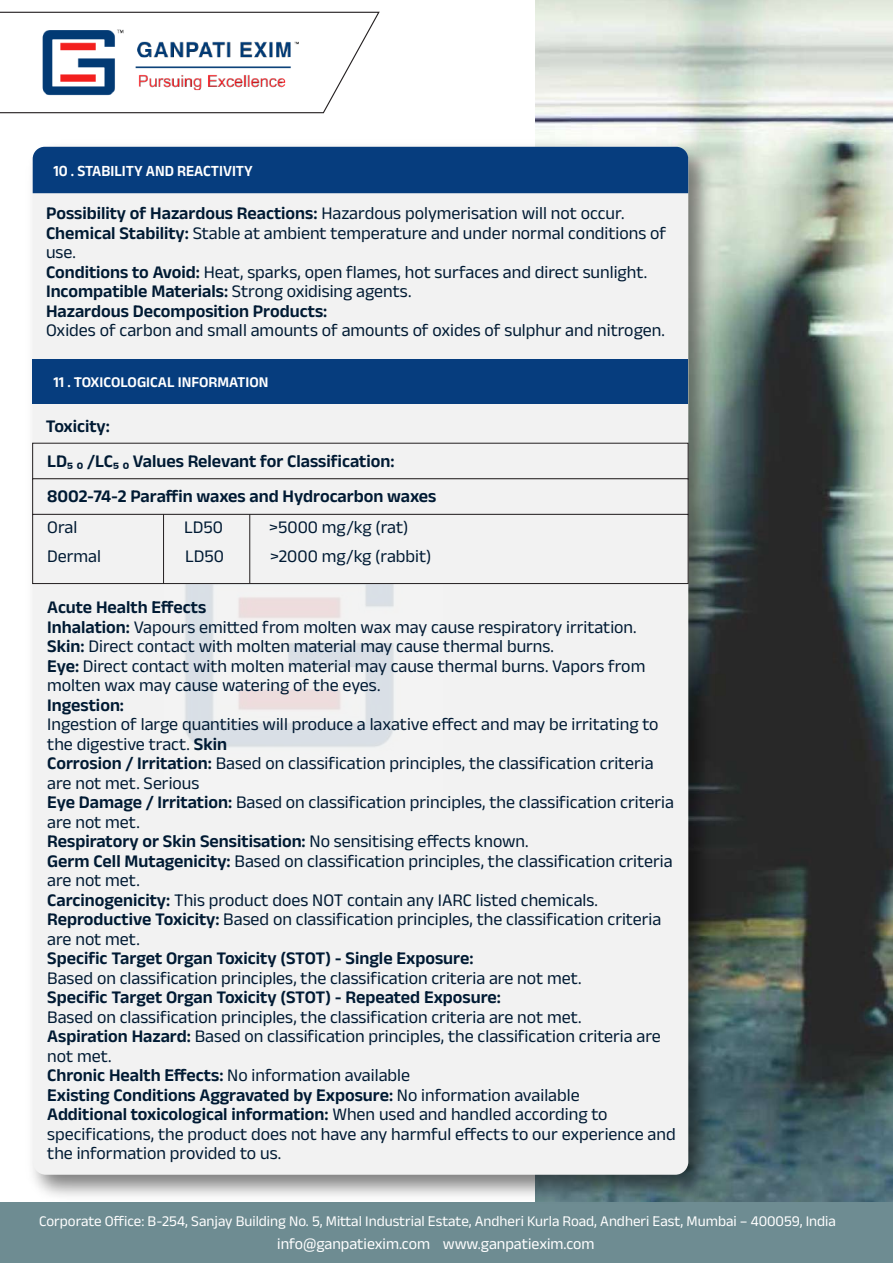
<style>
.page{position:relative;width:893px;height:1263px;background:#fff}
.page>*{position:absolute;margin:0;border:0;box-sizing:border-box;transform-origin:0 0}
.t1{font:18px/19.5px "Anek Devanagari";color:#001a33}
.t2{font:600 18px/35.1px "Anek Devanagari";color:#001a33}
.t3{font:15.9px "Anek Devanagari";color:#fff}
.t4{font:600 15.75px "Anek Devanagari";color:#fff;scale:.96 1}
.t5{font:600 15.15px "Anek Devanagari";color:#fff}
.t6{font:15px "Anek Devanagari";color:#fff}
.s1{font-weight:600}
</style>
<div class="page">
<img style="left:535px;top:0;width:358px;height:1202px">
<div style="left:0;top:1202px;width:893px;height:61px;background:#6e8c92"></div>
<svg style="left:0;top:11px;width:380px;height:103px"></svg>
<img style="left:31px;top:17px;width:279px;height:88px">
<img style="left:32px;top:134px;width:689px;height:1068px">
<div style="left:33px;top:147px;width:655px;height:1028px;background:#f2f2f2;border-radius:13px"></div>
<div style="left:33px;top:147px;width:655px;height:46px;background:#063d7e"></div>
<img style="left:164px;top:584px;width:279px;height:163px">
<div style="left:33px;top:359px;width:655px;height:45px;background:#063d7e"></div>
<div style="left:32px;top:443px;width:656px;height:36px;background:#f2f2f2;border:1px solid #231f20"></div>
<div style="left:32px;top:479px;width:656px;height:36px;background:#f2f2f2"></div>
<div style="left:32px;top:514px;width:656px;height:70px;background:#f2f2f2;border:1px solid #231f20"></div>
<hr style="left:163px;top:514px;width:1px;height:69px;background:#231f20">
<hr style="left:249px;top:514px;width:1px;height:69px;background:#231f20">
<p class="t4" style="left:53px;top:161px;width:209px">10 . STABILITY AND REACTIVITY</p>
<p class="t1" style="left:46px;top:203px;width:622px"><span class="s1">Possibility of Hazardous Reactions:</span> Hazardous polymerisation will not occur.<br><span class="s1">Chemical Stability:</span> Stable at ambient temperature and under normal conditions of use.<br><span class="s1">Conditions to Avoid:</span> Heat, sparks, open flames, hot surfaces and direct sunlight.<br><span class="s1">Incompatible Materials:</span> Strong oxidising agents.<br><span class="s1">Hazardous Decomposition Products:</span></p>
<p class="t1" style="left:46px;top:320px;width:620px">Oxides of carbon and small amounts of amounts of oxides of sulphur and nitrogen.</p>
<p class="t5" style="left:53px;top:373px;width:216px">11 . TOXICOLOGICAL INFORMATION</p>
<p class="t2" style="left:46px;top:408px;width:392px">Toxicity:<br>LD₅ ₀ /LC₅ ₀ Values Relevant for Classification:<br>8002-74-2 Paraffin waxes and Hydrocarbon waxes</p>
<p class="t1" style="left:47px;top:517px;width:32px">Oral</p>
<p class="t1" style="left:184px;top:517px;width:40px">LD50</p>
<p class="t1" style="left:269px;top:517px;width:141px">&gt;5000 mg/kg (rat)</p>
<p class="t1" style="left:47px;top:546px;width:55px">Dermal</p>
<p class="t1" style="left:185px;top:546px;width:40px">LD50</p>
<p class="t1" style="left:270px;top:546px;width:163px">&gt;2000 mg/kg (rabbit)</p>
<p class="t1" style="left:47px;top:597px;width:600px"><span class="s1">Acute Health Effects<br>Inhalation:</span> Vapours emitted from molten wax may cause respiratory irritation.<br><span class="s1">Skin:</span> Direct contact with molten material may cause thermal burns.<br><span class="s1">Eye:</span> Direct contact with molten material may cause thermal burns. Vapors from molten wax may cause watering of the eyes.</p>
<p class="t2" style="left:47px;top:687px;width:78px">Ingestion:</p>
<p class="t1" style="left:47px;top:714px;width:628px">Ingestion of large quantities will produce a laxative effect and may be irritating to the digestive tract. <span class="s1">Skin<br>Corrosion / Irritation:</span> Based on classification principles, the classification criteria are not met. Serious<br><span class="s1">Eye Damage / Irritation:</span> Based on classification principles, the classification criteria are not met.<br><span class="s1">Respiratory or Skin Sensitisation:</span> No sensitising effects known.<br><span class="s1">Germ Cell Mutagenicity:</span> Based on classification principles, the classification criteria are not met.<br><span class="s1">Carcinogenicity:</span> This product does NOT contain any IARC listed chemicals.<br><span class="s1">Reproductive Toxicity:</span> Based on classification principles, the classification criteria are not met.</p>
<p class="t2" style="left:47px;top:940px;width:428px">Specific Target Organ Toxicity (STOT) - Single Exposure:</p>
<p class="t1" style="left:47px;top:967px;width:536px">Based on classification principles, the classification criteria are not met.</p>
<p class="t2" style="left:47px;top:979px;width:455px">Specific Target Organ Toxicity (STOT) - Repeated Exposure:</p>
<p class="t1" style="left:47px;top:1006px;width:630px">Based on classification principles, the classification criteria are not met.<br><span class="s1">Aspiration Hazard:</span> Based on classification principles, the classification criteria are not met.<br><span class="s1">Chronic Health Effects:</span> No information available<br><span class="s1">Existing Conditions Aggravated by Exposure:</span> No information available<br><span class="s1">Additional toxicological information:</span> When used and handled according to specifications, the product does not have any harmful effects to our experience and the information provided to us.</p>
<p class="t6" style="left:39px;top:1212px;width:798px">Corporate Office: B-254, Sanjay Building No. 5, Mittal Industrial Estate, Andheri Kurla Road, Andheri East, Mumbai – 400059, India</p>
<p class="t3" style="left:277px;top:1235px;width:319px">info@ganpatiexim.com www.ganpatiexim.com</p>
</div>
